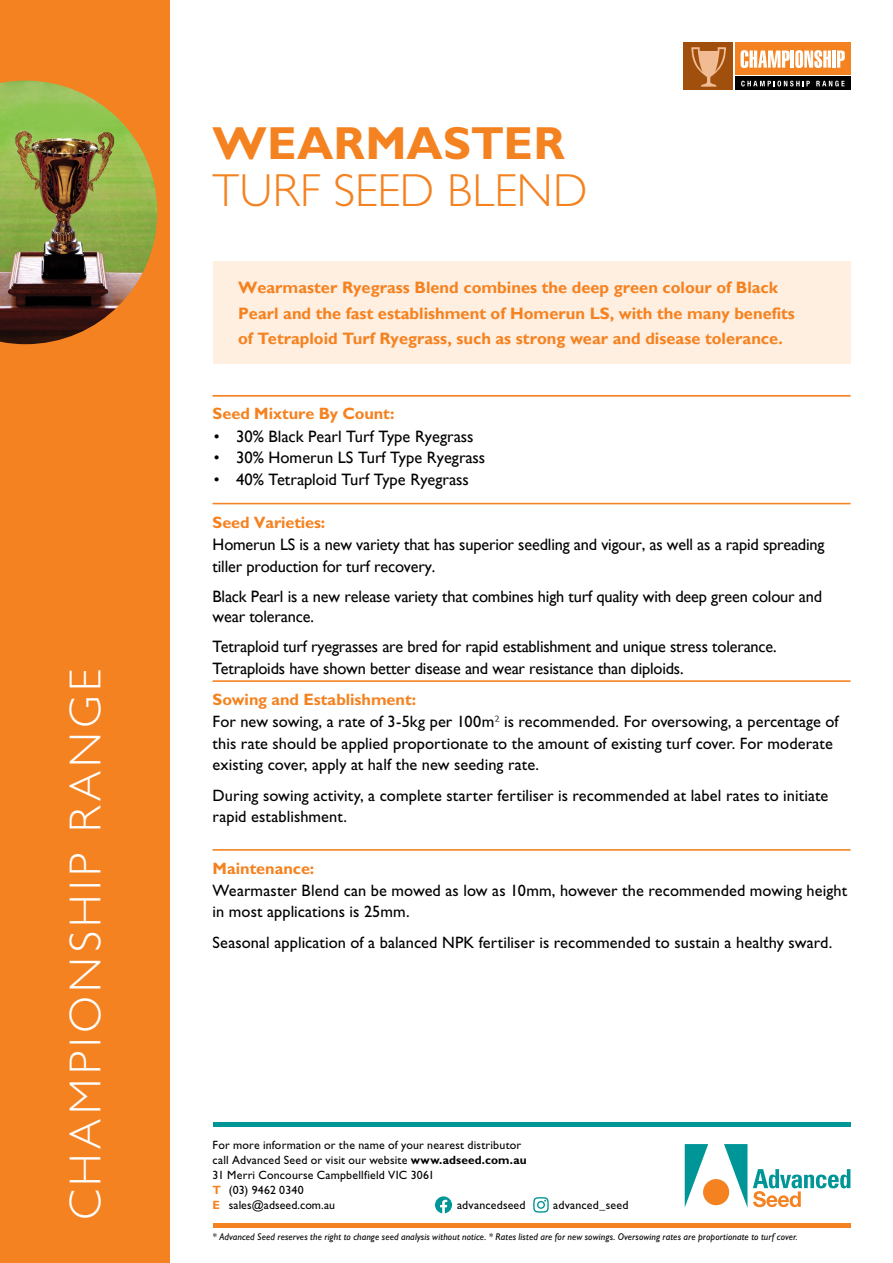
<style>
.page{position:relative;width:893px;height:1263px;background:#fff}
.page>*{position:absolute;margin:0;border:0;box-sizing:border-box;transform-origin:0 0}
.Main_Heading_Descrip{font:300 46.5px "Gill Sans Std";letter-spacing:.005em;color:#f58220}
.Main_Heading_Bold{font:700 46.5px "Gill Sans Std";color:#f58220}
.t1{font:300 45px "Gill Sans Std";letter-spacing:.1em;color:#fff}
.Body_Text{font:16.5px/21.8px "Gill Sans Std";letter-spacing:.005em;color:#000}
.Body_Text-2{font:16.5px/21.9px "Gill Sans";letter-spacing:-.01em;color:#000}
.t2{font:700 16.5px/25.5px "Gill Sans";color:#f58220}
.Bullet_point{font:16.5px "Gill Sans";color:#000}
.Headings_Orange{font:700 16.5px "Gill Sans Std";letter-spacing:-.005em;color:#f58220}
.t3{font:12px/15px "Gill Sans Std";letter-spacing:.015em;color:#000}
.t4{font:italic 9.75px "Gill Sans Std";letter-spacing:.01em;color:#000}
.s1{font-family:"Gill Sans Std"}
.s2{font-family:"Gill Sans Std";font-weight:700;color:#f58220}
.s3{font-weight:300}
.s4{font-weight:700}
.s5{font-weight:700;color:#f58220}
</style>
<div class="page">
<div style="left:0;top:0;width:170px;height:1263px;background:#f58220"></div>
<div style="left:684px;top:43px;width:49px;height:47px;background:#a14f0c"></div>
<svg style="left:691px;top:47px;width:35px;height:40px"></svg>
<div style="left:735px;top:43px;width:115px;height:32px;background:#f58220"></div>
<div style="left:735px;top:76px;width:115px;height:14px;background:#000"></div>
<svg style="left:741px;top:50px;width:90px;height:18px;background:#fbd7b9"></svg>
<hr style="left:832px;top:51px;width:4px;height:17px;background:#fff">
<svg style="left:837px;top:51px;width:8px;height:17px"></svg>
<svg style="left:741px;top:81px;width:69px;height:5px"></svg>
<svg style="left:816px;top:81px;width:29px;height:5px"></svg>
<img style="left:0;top:81px;width:157px;height:263px">
<div style="left:213px;top:261px;width:637px;height:103px;background:#ffefe1"></div>
<svg style="left:685px;top:1144px;width:62px;height:63px"></svg>
<div style="left:703px;top:1179px;width:26px;height:26px;background:#f58220;border-radius:50%"></div>
<svg style="left:753px;top:1169px;width:97px;height:38px"></svg>
<hr style="left:213px;top:1123px;width:637px;height:4px;background:#009597">
<hr style="left:213px;top:1224px;width:637px;height:4px;background:#f58220">
<svg style="left:435px;top:1196px;width:17px;height:17px"></svg>
<svg style="left:533px;top:1197px;width:16px;height:15px"></svg>
<hr style="left:213px;top:503px;width:637px;height:1px;background:#f58220">
<hr style="left:213px;top:395px;width:637px;height:2px;background:#f58220">
<hr style="left:213px;top:849px;width:637px;height:1px;background:#f58220">
<hr style="left:213px;top:680px;width:637px;height:2px;background:#f58220">
<h2 class="t1" style="left:60px;top:1220px;width:553px;rotate:-90deg">CHAMPIONSHIP RANGE</h2>
<p class="Main_Heading_Bold" style="left:213px;top:116px;width:354px">WEARMASTER</p>
<p class="Main_Heading_Descrip" style="left:213px;top:164px;width:376px">TURF SEED BLEND</p>
<p class="t2" style="left:238px;top:275px;width:558px">Wearmaster Ryegrass Blend combines the deep green colour of Black<br>Pearl and the fast establishment of Homerun LS, with the many benefits of Tetraploid Turf Ryegrass, such as strong wear and disease tolerance.</p>
<p class="Headings_Orange" style="left:213px;top:404px;width:183px">Seed Mixture By Count:</p>
<p class="Bullet_point" style="left:214px;top:427px;width:261px"><span class="s1">•</span> 30% Black Pearl Turf Type Ryegrass</p>
<p class="Bullet_point" style="left:214px;top:448px;width:273px"><span class="s1">•</span> 30% Homerun LS Turf Type Ryegrass</p>
<p class="Bullet_point" style="left:214px;top:470px;width:257px"><span class="s1">•</span> 40% Tetraploid Turf Type Ryegrass</p>
<p class="Body_Text-2" style="left:213px;top:511px;width:613px"><span class="s2">Seed Varieties:<br></span>Homerun LS is a new variety that has superior seedling and vigour, as well as a rapid spreading tiller production for turf recovery.</p>
<p class="Body_Text-2" style="left:213px;top:586px;width:611px;line-height:19.8px">Black Pearl is a new release variety that combines high turf quality with deep green colour and wear tolerance.</p>
<p class="Body_Text-2" style="left:213px;top:636px;width:566px">Tetraploid turf ryegrasses are bred for rapid establishment and unique stress tolerance.<br>Tetraploids have shown better disease and wear resistance than diploids.</p>
<p class="Headings_Orange" style="left:213px;top:690px;width:205px">Sowing and Establishment:</p>
<p class="Body_Text" style="left:213px;top:710px;width:628px">For new sowing, a rate of 3-5kg per 100m<span class="s3">2</span> is recommended. For oversowing, a percentage of this rate should be applied proportionate to the amount of existing turf cover. For moderate existing cover, apply at half the new seeding rate.</p>
<p class="Body_Text" style="left:213px;top:784px;width:617px">During sowing activity, a complete starter fertiliser is recommended at label rates to initiate rapid establishment.</p>
<p class="Headings_Orange" style="left:213px;top:858px;width:103px">Maintenance:</p>
<p class="Body_Text" style="left:213px;top:879px;width:636px">Wearmaster Blend can be mowed as low as 10mm, however the recommended mowing height in most applications is 25mm.</p>
<p class="Body_Text" style="left:213px;top:931px;width:621px">Seasonal application of a balanced NPK fertiliser is recommended to sustain a healthy sward.</p>
<p class="t3" style="left:213px;top:1137px;width:316px">For more information or the name of your nearest distributor call Advanced Seed or visit our website <span class="s4">www.adseed.com.au </span>31 Merri Concourse Campbellfield VIC 3061<br><span class="s5">T</span> (03) 9462 0340<br><span class="s5">E</span> sales@adseed.com.au</p>
<p class="t3" style="left:457px;top:1197px;width:70px">advancedseed</p>
<p class="t3" style="left:553px;top:1197px;width:77px">advanced_seed</p>
<p class="t4" style="left:213px;top:1231px;width:587px">* Advanced Seed reserves the right to change seed analysis without notice. * Rates listed are for new sowings. Oversowing rates are proportionate to turf cover.</p>
</div>
